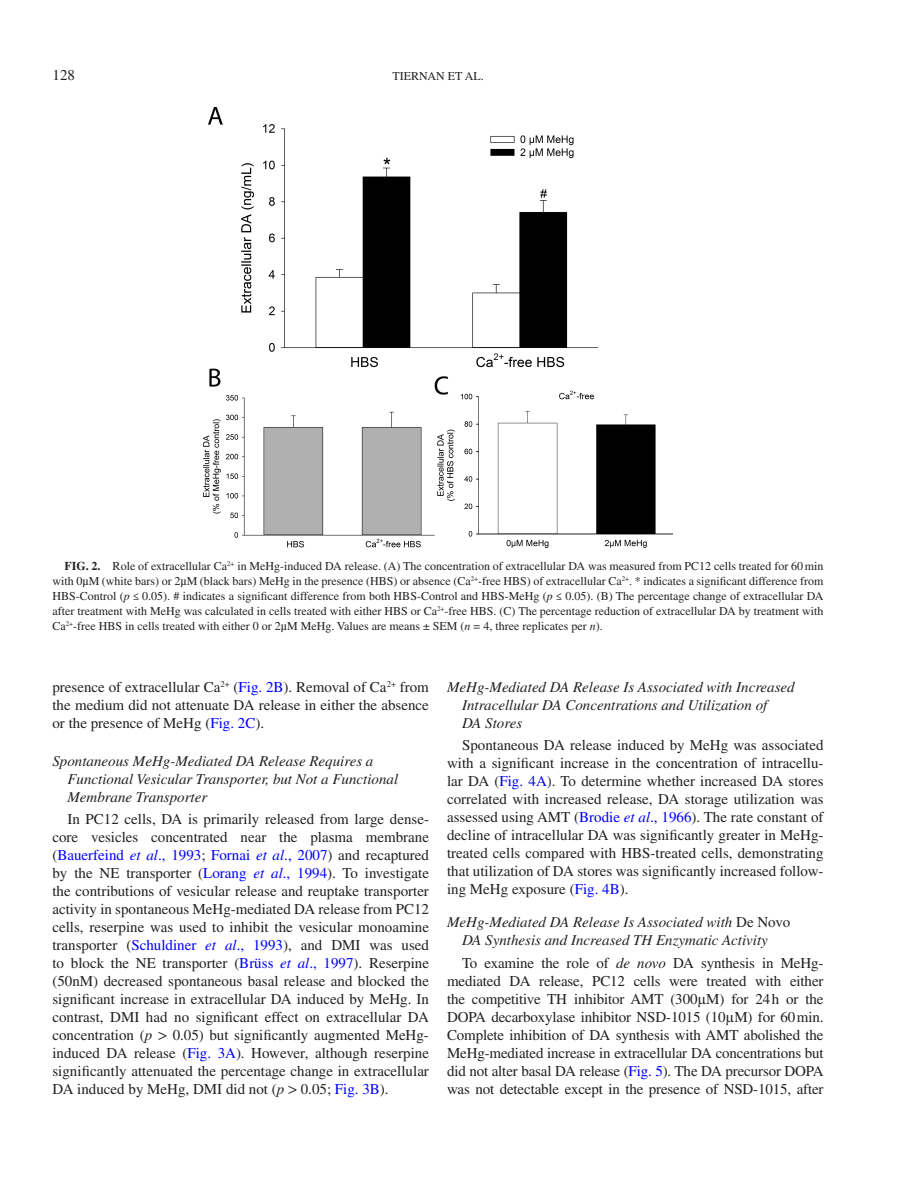
<style>
.page{position:relative;width:900px;height:1184px;background:#fff}
.page>*{position:absolute;margin:0;border:0;box-sizing:border-box;transform-origin:0 0}
.t1{font:15px/18px "Times LT Std";color:#231f20;text-align:justify}
.t2{font:italic 15px/18px "Times LT Std";color:#231f20}
.t3{font:12px/15px "Times LT Std";color:#231f20;text-align:justify}
.s1{font-weight:700}
.s2{font-family:"Gandhari Unicode"}
.s3{font-style:italic}
.s4{color:#00f}
.s5{font-style:italic;color:#00f}
.s6{font-style:normal}
</style>
<div class="page">
<img style="left:204px;top:107px;width:468px;height:440px">
<p class="t1" style="left:53px;top:66px;width:24px">128</p>
<p class="t3" style="left:392px;top:69px;width:93px">TIERNAN ET AL.</p>
<p class="t3" style="left:52px;top:558px;width:773px;text-indent:12px"><span class="s1">Fig. 2.</span> Role of extracellular Ca<sup>2+</sup> in MeHg-induced DA release. (A) The concentration of extracellular DA was measured from PC12 cells treated for 60min with 0<span class="s2">µ</span>M (white bars) or 2<span class="s2">µ</span>M (black bars) MeHg in the presence (HBS) or absence (Ca<sup>2+</sup>-free HBS) of extracellular Ca<sup>2+</sup>. * indicates a significant difference from HBS-Control (<span class="s3">p</span> ≤ 0.05). # indicates a significant difference from both HBS-Control and HBS-MeHg (<span class="s3">p</span> ≤ 0.05). (B) The percentage change of extracellular DA after treatment with MeHg was calculated in cells treated with either HBS or Ca<sup>2+</sup>-free HBS. (C) The percentage reduction of extracellular DA by treatment with Ca<sup>2+</sup>-free HBS in cells treated with either 0 or 2<span class="s2">µ</span>M MeHg. Values are means ± SEM (<span class="s3">n</span> = 4, three replicates per <span class="s3">n</span>).</p>
<p class="t1" style="left:52px;top:678px;width:378px">presence of extracellular Ca<sup>2+</sup> (<span class="s4">Fig. 2B</span>). Removal of Ca<sup>2+</sup> from the medium did not attenuate DA release in either the absence or the presence of MeHg (<span class="s4">Fig. 2C</span>).</p>
<p class="t2" style="left:67px;top:751px;width:332px;text-indent:-15px">Spontaneous MeHg-Mediated DA Release Requires a<br>Functional Vesicular Transporter, but Not a Functional<br>Membrane Transporter</p>
<p class="t1" style="left:52px;top:810px;width:378px;text-indent:15px">In PC12 cells, DA is primarily released from large dense&shy;core vesicles concentrated near the plasma membrane (<span class="s4">Bauerfeind</span> <span class="s5">et al</span><span class="s4">., 1993</span>; <span class="s4">Fornai</span> <span class="s5">et al</span><span class="s4">., 2007</span>) and recaptured by the NE transporter (<span class="s4">Lorang</span> <span class="s5">et al</span><span class="s4">., 1994</span>). To investigate the contributions of vesicular release and reuptake transporter activity in spontaneous MeHg-mediated DA release from PC12 cells, reserpine was used to inhibit the vesicular monoamine transporter (<span class="s4">Schuldiner</span> <span class="s5">et al</span><span class="s4">., 1993</span>), and DMI was used to block the NE transporter (<span class="s4">Brüss</span> <span class="s5">et al</span><span class="s4">., 1997</span>). Reserpine (50nM) decreased spontaneous basal release and blocked the significant increase in extracellular DA induced by MeHg. In contrast, DMI had no significant effect on extracellular DA concentration (<span class="s3">p</span> <span class="s2">&gt;</span> 0.05) but significantly augmented MeHg&shy;induced DA release (<span class="s4">Fig. 3A</span>). However, although reserpine significantly attenuated the percentage change in extracellular DA induced by MeHg, DMI did not (<span class="s3">p</span> <span class="s2">&gt;</span> 0.05; <span class="s4">Fig. 3B</span>).</p>
<p class="t2" style="left:462px;top:678px;width:334px;text-indent:-15px">MeHg-Mediated DA Release Is Associated with Increased<br>Intracellular DA Concentrations and Utilization of<br>DA Stores</p>
<p class="t1" style="left:447px;top:736px;width:378px;text-indent:15px">Spontaneous DA release induced by MeHg was associated with a significant increase in the concentration of intracellu&shy;lar DA (<span class="s4">Fig. 4A</span>). To determine whether increased DA stores correlated with increased release, DA storage utilization was assessed using AMT (<span class="s4">Brodie</span> <span class="s5">et al</span><span class="s4">., 1966</span>). The rate constant of decline of intracellular DA was significantly greater in MeHg&shy;treated cells compared with HBS-treated cells, demonstrating that utilization of DA stores was significantly increased follow&shy;ing MeHg exposure (<span class="s4">Fig. 4B</span>).</p>
<p class="t2" style="left:447px;top:913px;width:345px;text-align:center">MeHg-Mediated DA Release Is Associated with <span class="s6">De Novo<br></span>DA Synthesis and Increased TH Enzymatic Activity</p>
<p class="t1" style="left:447px;top:953px;width:378px;text-indent:15px">To examine the role of <span class="s3">de novo</span> DA synthesis in MeHg&shy;mediated DA release, PC12 cells were treated with either the competitive TH inhibitor AMT (300<span class="s2">μ</span>M) for 24h or the DOPA decarboxylase inhibitor NSD-1015 (10<span class="s2">μ</span>M) for 60min.<br>Complete inhibition of DA synthesis with AMT abolished the MeHg-mediated increase in extracellular DA concentrations but did not alter basal DA release (<span class="s4">Fig. 5</span>). The DA precursor DOPA was not detectable except in the presence of NSD-1015, after</p>
</div>
